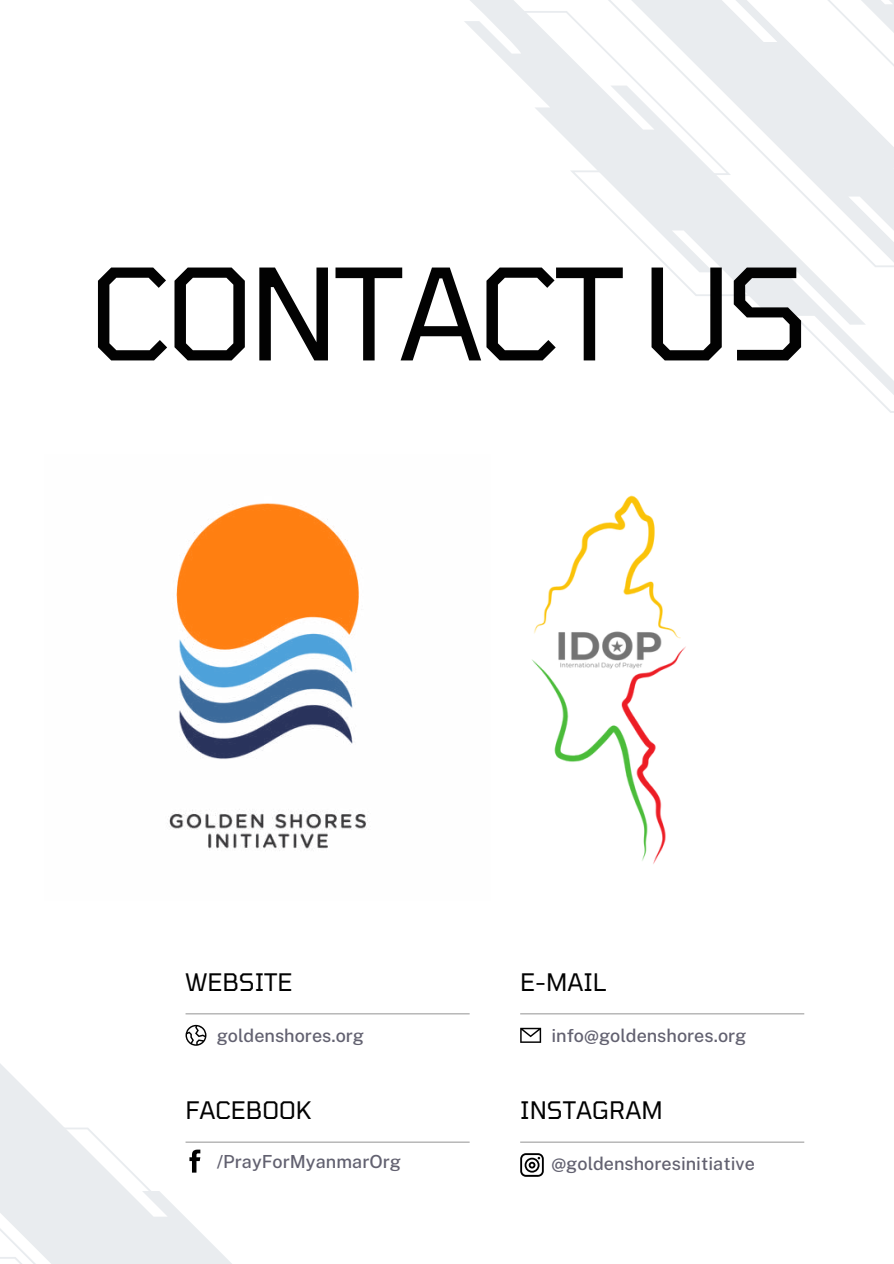
<style>
.page{position:relative;width:894px;height:1264px;background:#fff}
.page>*{position:absolute;margin:0;border:0;box-sizing:border-box;transform-origin:0 0}
.t1{font:126px "Tomorrow";letter-spacing:-.04em;color:#020202}
.t2{font:24px "Tomorrow";color:#020202}
.t3{font:500 18px "Public Sans";color:#626170}
</style>
<div class="page">
<img style="left:169px;top:503px;width:199px;height:348px">
<svg style="left:0;top:1014px;width:438px;height:249px"></svg>
<svg style="left:0;top:1127px;width:158px;height:136px"></svg>
<hr style="left:185px;top:1013px;width:284px;height:1px;background:#3d3d3d">
<hr style="left:185px;top:1141px;width:284px;height:1px;background:#3d3d3d">
<hr style="left:520px;top:1013px;width:284px;height:1px;background:#3d3d3d">
<hr style="left:520px;top:1141px;width:284px;height:1px;background:#3d3d3d">
<svg style="left:520px;top:1027px;width:21px;height:15px"></svg>
<svg style="left:464px;top:0;width:45px;height:66px"></svg>
<svg style="left:509px;top:0;width:384px;height:413px"></svg>
<svg style="left:185px;top:1024px;width:21px;height:21px"></svg>
<img style="left:532px;top:495px;width:154px;height:369px">
<svg style="left:520px;top:1153px;width:23px;height:23px"></svg>
<svg style="left:189px;top:1149px;width:11px;height:23px"></svg>
<h1 class="t1" style="left:89px;top:213px;width:720px">CONTACT US</h1>
<h2 class="t2" style="left:185px;top:962px;width:108px">WEBSITE</h2>
<h2 class="t2" style="left:520px;top:962px;width:88px">E-MAIL</h2>
<p class="t3" style="left:217px;top:1021px;width:149px">goldenshores.org</p>
<p class="t3" style="left:551px;top:1021px;width:196px">info@goldenshores.org</p>
<h2 class="t2" style="left:185px;top:1091px;width:127px">FACEBOOK</h2>
<h2 class="t2" style="left:520px;top:1091px;width:144px">INSTAGRAM</h2>
<p class="t3" style="left:217px;top:1148px;width:186px">/PrayForMyanmarOrg</p>
<p class="t3" style="left:551px;top:1150px;width:205px">@goldenshoresinitiative</p>
</div>
